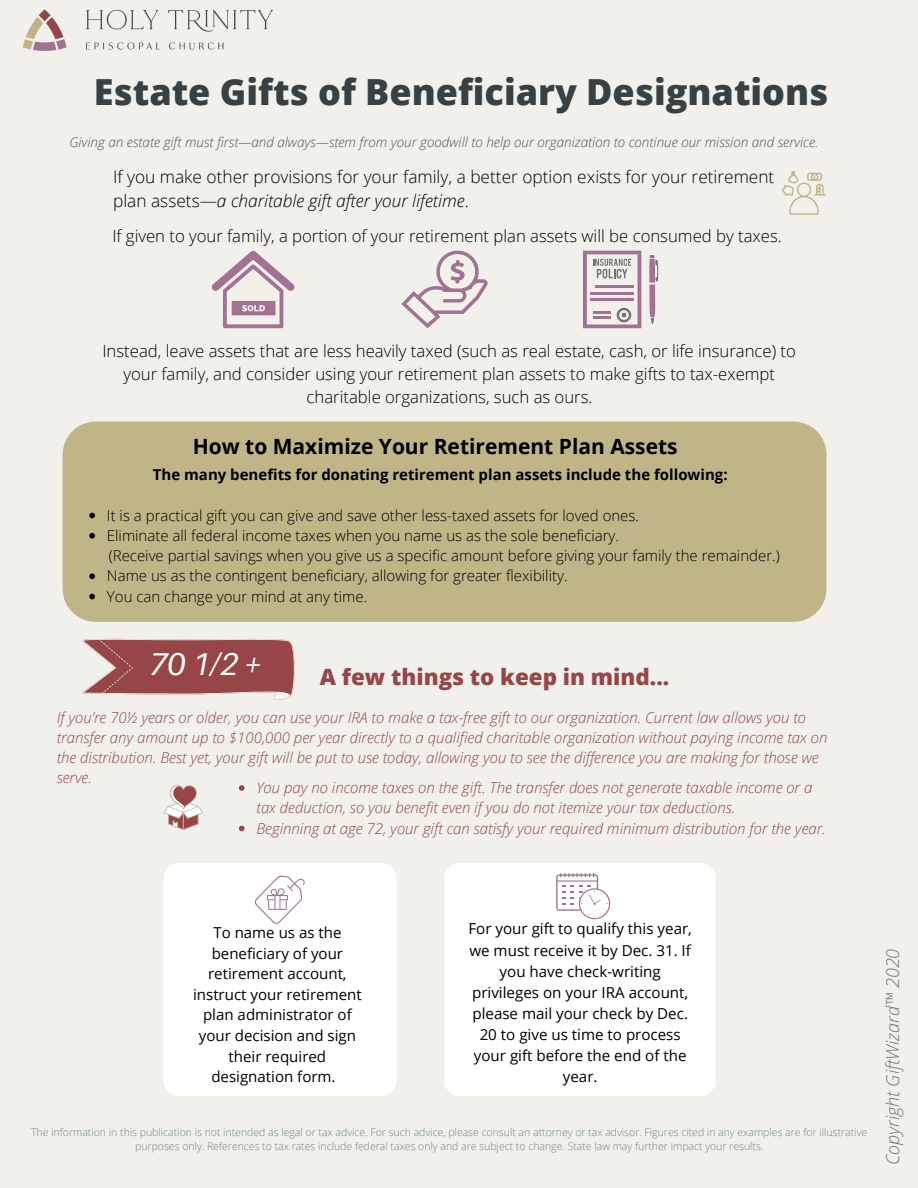
<style>
.page{position:relative;width:918px;height:1188px;background:#f1f0eb}
.page>*{position:absolute;margin:0;border:0;box-sizing:border-box;transform-origin:0 0}
.t1{font:800 36px "Open Sans";color:#374143}
.t2{font:italic 31.5px "Aileron";color:#fff}
.t3{font:800 22.35px "Open Sans";color:#974546}
.t4{font:700 21px "Open Sans";color:#000}
.t5{font:italic 300 18px "Open Sans";color:#737373}
.t6{font:300 17.25px/24px "Open Sans";color:#000}
.t7{font:300 16.8px "Open Sans";color:#000}
.t8{font:15.15px/21.1px "Open Sans";color:#000;text-align:center}
.t9{font:italic 300 15px/20.2px "Open Sans";color:#974546}
.t10{font:300 15px "Open Sans";color:#000}
.t11{font:15px/20.5px "Open Sans";color:#000;text-align:center}
.t12{font:700 15px "Open Sans";color:#000}
.t13{font:italic 300 13.5px "Open Sans";color:#545454}
.t14{font:300 10.5px/14px "Open Sans";color:#6c887c;text-align:center}
.s1{font-style:italic}
</style>
<div class="page">
<svg style="left:212px;top:251px;width:83px;height:77px"></svg>
<svg style="left:401px;top:251px;width:87px;height:77px"></svg>
<svg style="left:649px;top:255px;width:9px;height:69px"></svg>
<svg style="left:583px;top:251px;width:58px;height:77px"></svg>
<hr style="left:593px;top:311px;width:18px;height:3px;background:#a37192">
<hr style="left:593px;top:316px;width:18px;height:3px;background:#a37192">
<svg style="left:782px;top:171px;width:44px;height:44px"></svg>
<svg style="left:164px;top:785px;width:39px;height:45px"></svg>
<img style="left:23px;top:9px;width:249px;height:42px">
<svg style="left:82px;top:639px;width:213px;height:61px"></svg>
<div style="left:63px;top:422px;width:764px;height:200px;background:#bfb587;border-radius:33px"></div>
<div style="left:164px;top:863px;width:233px;height:233px;background:#fff;border-radius:15px"></div>
<svg style="left:254px;top:876px;width:51px;height:48px"></svg>
<svg style="left:89px;top:513px;width:6px;height:5px"></svg>
<svg style="left:89px;top:533px;width:6px;height:6px"></svg>
<svg style="left:89px;top:573px;width:6px;height:6px"></svg>
<svg style="left:89px;top:594px;width:6px;height:5px"></svg>
<svg style="left:239px;top:785px;width:6px;height:6px"></svg>
<svg style="left:239px;top:826px;width:6px;height:5px"></svg>
<div style="left:444px;top:863px;width:272px;height:233px;background:#fff;border-radius:15px"></div>
<svg style="left:556px;top:873px;width:54px;height:46px"></svg>
<p class="t1" style="left:94px;top:67px;width:736px">Estate Gifts of Beneficiary Designations</p>
<p class="t13" style="left:69px;top:132px;width:751px">Giving an estate gift must first—and always—stem from your goodwill to help our organization to continue our mission and service.</p>
<p class="t6" style="left:113px;top:164px;width:663px">If you make other provisions for your family, a better option exists for your retirement plan assets—<span class="s1">a charitable gift after your lifetime</span>.</p>
<p class="t7" style="left:112px;top:225px;width:671px">If given to your family, a portion of your retirement plan assets will be consumed by taxes.</p>
<p class="t7" style="left:102px;top:340px;width:695px">Instead, leave assets that are less heavily taxed (such as real estate, cash, or life insurance) to</p>
<p class="t7" style="left:123px;top:363px;width:653px">your family, and consider using your retirement plan assets to make gifts to tax-exempt</p>
<p class="t7" style="left:307px;top:386px;width:287px">charitable organizations, such as ours.</p>
<p class="t4" style="left:193px;top:431px;width:486px">How to Maximize Your Retirement Plan Assets</p>
<p class="t12" style="left:153px;top:464px;width:576px">The many benefits for donating retirement plan assets include the following:</p>
<p class="t10" style="left:107px;top:505px;width:534px">It is a practical gift you can give and save other less-taxed assets for loved ones.</p>
<p class="t10" style="left:107px;top:525px;width:514px">Eliminate all federal income taxes when you name us as the sole beneficiary.</p>
<p class="t10" style="left:107px;top:565px;width:462px">Name us as the contingent beneficiary, allowing for greater flexibility.</p>
<p class="t10" style="left:107px;top:586px;width:262px">You can change your mind at any time.</p>
<p class="t10" style="left:109px;top:545px;width:673px">(Receive partial savings when you give us a specific amount before giving your family the remainder.)</p>
<p class="t2" style="left:150px;top:645px;width:115px">70 1/2 +</p>
<p class="t9" style="left:57px;top:707px;width:772px">If you’re 70½ years or older, you can use your IRA to make a tax-free gift to our organization. Current law allows you to transfer any amount up to $100,000 per year directly to a qualified charitable organization without paying income tax on the distribution. Best yet, your gift will be put to use today, allowing you to see the difference you are making for those we serve.</p>
<p class="t9" style="left:257px;top:777px;width:557px">You pay no income taxes on the gift. The transfer does not generate taxable income or a tax deduction, so you benefit even if you do not itemize your tax deductions.</p>
<p class="t9" style="left:257px;top:818px;width:571px">Beginning at age 72, your gift can satisfy your required minimum distribution for the year.</p>
<p class="t3" style="left:320px;top:661px;width:351px">A few things to keep in mind...</p>
<p class="t11" style="left:193px;top:922px;width:170px">To name us as the beneficiary of your retirement account, instruct your retirement plan administrator of your decision and sign their required designation form.</p>
<p class="t8" style="left:468px;top:918px;width:225px">For your gift to qualify this year, we must receive it by Dec. 31. If you have check-writing privileges on your IRA account, please mail your check by Dec.<br>20 to give us time to process your gift before the end of the year.</p>
<p class="t14" style="left:31px;top:1125px;width:838px">The information in this publication is not intended as legal or tax advice. For such advice, please consult an attorney or tax advisor. Figures cited in any examples are for illustrative purposes only. References to tax rates include federal taxes only and are subject to change. State law may further impact your results.</p>
<p class="t5" style="left:880px;top:1165px;width:218px;rotate:-90deg">Copyright GiftWizard™ 2020</p>
</div>
